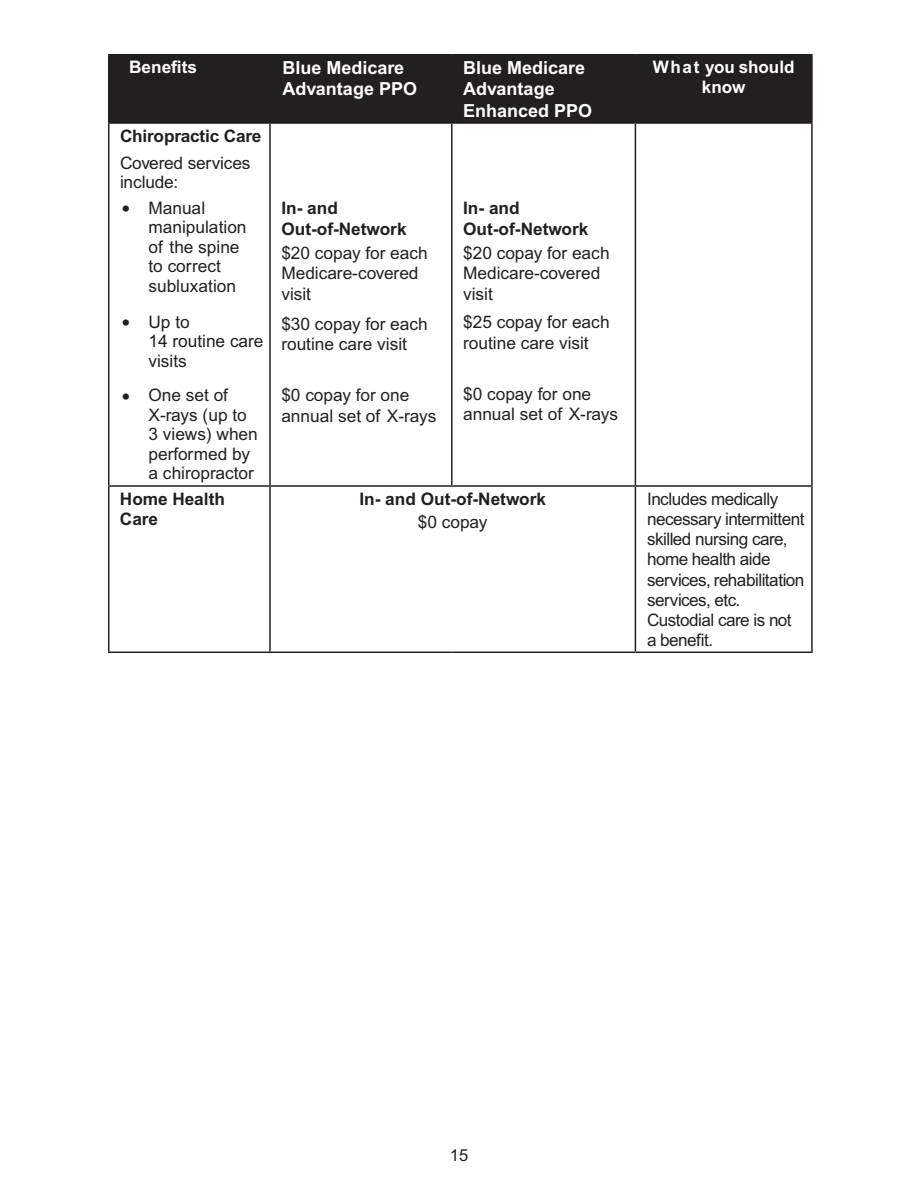
<style>
.page{position:relative;width:918px;height:1188px;background:#fff}
.page>*{position:absolute;margin:0;border:0;box-sizing:border-box;transform-origin:0 0}
.t1{font:700 18px/21.6px "Arial MT Std";color:#fff}
.t2{font:17.25px/19.5px "Arial MT Std";color:#231f20}
.t3{font:17.25px/20.2px "Arial MT Std";letter-spacing:-.03em;color:#231f20}
.t4{font:700 17.25px/20.7px "Arial MT Std";color:#231f20}
.t5{font:700 17.25px/19.5px "Arial MT Std";letter-spacing:-.005em;color:#fff;text-align:center}
.t6{font:16.5px "Arial MT Std";color:#231f20}
.s1{font-family:"Times New Roman";font-size:25.5px}
</style>
<div class="page">
<div style="left:110px;top:56px;width:701px;height:66px;background:#231f20"></div>
<hr style="left:108px;top:54px;width:162px;height:2px;background:#231f20">
<hr style="left:108px;top:56px;width:2px;height:66px;background:#231f20">
<hr style="left:270px;top:54px;width:182px;height:2px;background:#231f20">
<hr style="left:269px;top:56px;width:2px;height:66px;background:#231f20">
<hr style="left:452px;top:54px;width:183px;height:2px;background:#231f20">
<hr style="left:451px;top:56px;width:2px;height:66px;background:#231f20">
<hr style="left:635px;top:54px;width:178px;height:2px;background:#231f20">
<hr style="left:635px;top:56px;width:1px;height:66px;background:#231f20">
<hr style="left:811px;top:56px;width:2px;height:66px;background:#231f20">
<hr style="left:108px;top:122px;width:162px;height:2px;background:#231f20">
<hr style="left:108px;top:124px;width:2px;height:361px;background:#231f20">
<hr style="left:270px;top:122px;width:182px;height:2px;background:#231f20">
<hr style="left:269px;top:124px;width:2px;height:361px;background:#231f20">
<hr style="left:452px;top:122px;width:183px;height:2px;background:#231f20">
<hr style="left:451px;top:124px;width:2px;height:361px;background:#231f20">
<hr style="left:635px;top:122px;width:178px;height:2px;background:#231f20">
<hr style="left:635px;top:124px;width:1px;height:361px;background:#231f20">
<hr style="left:108px;top:485px;width:162px;height:2px;background:#231f20">
<hr style="left:108px;top:487px;width:2px;height:165px;background:#231f20">
<hr style="left:270px;top:485px;width:182px;height:2px;background:#231f20">
<hr style="left:269px;top:487px;width:2px;height:165px;background:#231f20">
<hr style="left:452px;top:485px;width:183px;height:2px;background:#231f20">
<hr style="left:108px;top:652px;width:162px;height:1px;background:#231f20">
<hr style="left:270px;top:652px;width:182px;height:1px;background:#231f20">
<hr style="left:452px;top:652px;width:183px;height:1px;background:#231f20">
<hr style="left:635px;top:485px;width:178px;height:2px;background:#231f20">
<hr style="left:635px;top:487px;width:1px;height:165px;background:#231f20">
<hr style="left:635px;top:652px;width:178px;height:1px;background:#231f20">
<hr style="left:811px;top:124px;width:2px;height:361px;background:#231f20">
<hr style="left:811px;top:487px;width:2px;height:165px;background:#231f20">
<p class="t5" style="left:129px;top:58px;width:70px">Benefits</p>
<p class="t1" style="left:282px;top:57px;width:136px">Blue Medicare<br>Advantage PPO</p>
<p class="t1" style="left:463px;top:57px;width:131px">Blue Medicare<br>Advantage<br>Enhanced PPO</p>
<p class="t5" style="left:653px;top:58px;width:143px">What you should know</p>
<h3 class="t4" style="left:120px;top:126px;width:143px">Chiropractic Care</h3>
<p class="t2" style="left:120px;top:154px;width:132px">Covered services include:</p>
<p class="t2" style="left:148px;top:199px;width:100px;text-indent:-27px"><span class="s1">•</span> Manual manipulation of the spine to correct subluxation</p>
<p class="t2" style="left:148px;top:313px;width:117px;text-indent:-27px"><span class="s1">•</span> Up to<br>14 routine care visits</p>
<p class="t2" style="left:148px;top:386px;width:111px;text-indent:-27px"><span class="s1">•</span> One set of<br>X-rays (up to<br>3 views) when performed by a chiropractor</p>
<p class="t4" style="left:281px;top:198px;width:127px">In- and<br>Out-of-Network</p>
<p class="t2" style="left:281px;top:243px;width:148px;line-height:20.7px">$20 copay for each<br>Medicare-covered visit</p>
<p class="t2" style="left:281px;top:314px;width:148px;line-height:20.7px">$30 copay for each routine care visit</p>
<p class="t2" style="left:281px;top:385px;width:156px;line-height:20.7px">$0 copay for one annual set of X-rays</p>
<p class="t4" style="left:463px;top:198px;width:127px">In- and<br>Out-of-Network</p>
<p class="t2" style="left:463px;top:243px;width:148px;line-height:20.7px">$20 copay for each<br>Medicare-covered visit</p>
<p class="t2" style="left:463px;top:313px;width:148px;line-height:20.7px">$25 copay for each routine care visit</p>
<p class="t2" style="left:463px;top:384px;width:156px;line-height:20.7px">$0 copay for one annual set of X-rays</p>
<h3 class="t4" style="left:120px;top:489px;width:106px">Home Health<br>Care</h3>
<p class="t4" style="left:359px;top:489px;width:188px">In- and Out-of-Network</p>
<p class="t2" style="left:418px;top:513px;width:71px">$0 copay</p>
<p class="t3" style="left:647px;top:489px;width:159px">Includes medically necessary intermittent skilled nursing care, home health aide services, rehabilitation services, etc.<br>Custodial care is not a benefit.</p>
<p class="t6" style="left:450px;top:1146px;width:20px">15</p>
</div>
